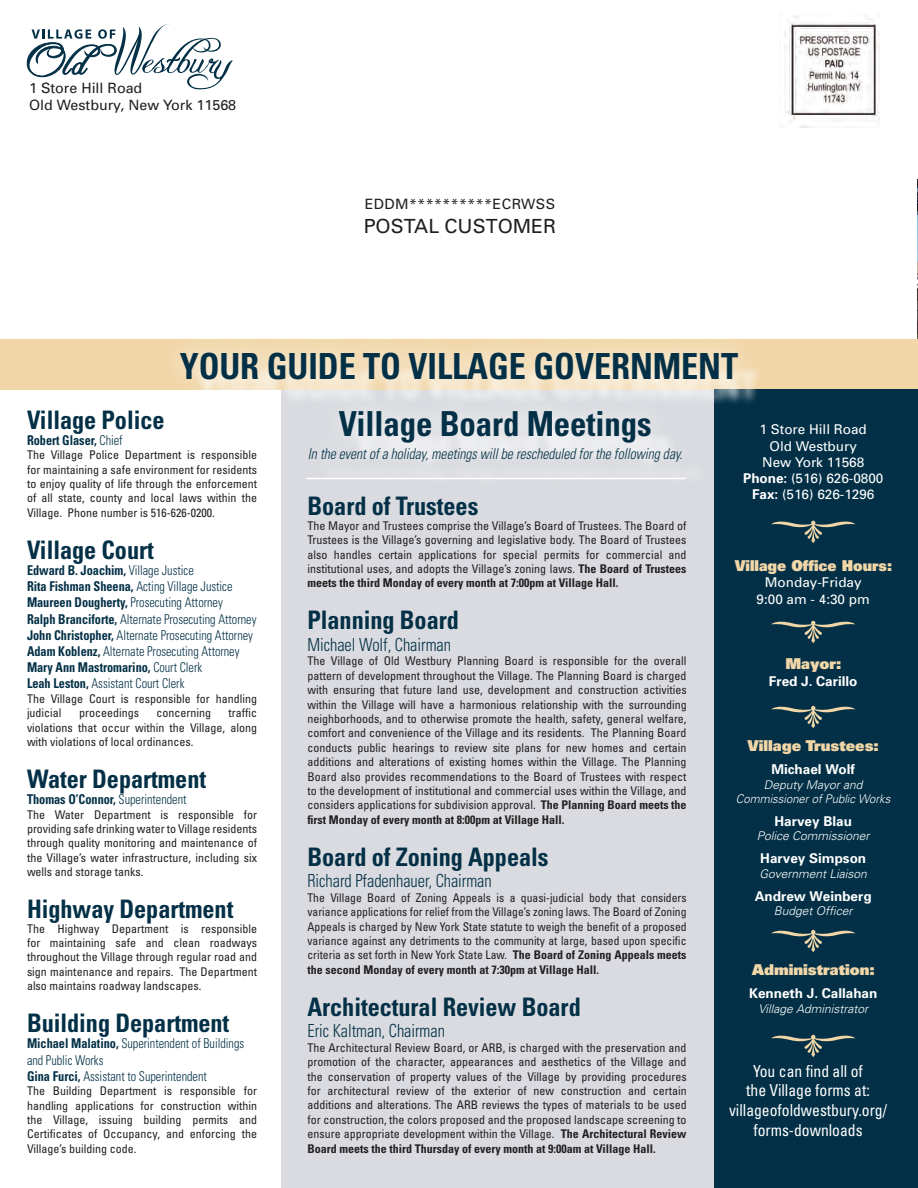
<style>
.page{position:relative;width:918px;height:1188px;background:#fff}
.page>*{position:absolute;margin:0;border:0;box-sizing:border-box;transform-origin:0 0}
.t1{font:700 condensed 36px "Univers";color:#033046;scale:.95 1}
.t2{font:700 condensed 34.5px "Univers";color:#033046;scale:.95 1}
.t3{font:700 condensed 25.5px "Univers";color:#033046;scale:.95 1}
.t4{font:19.5px "Univers";color:#231f20}
.t5{font:300 condensed 18px "Univers";color:#033046;scale:.91 1}
.t6{font:condensed 16.5px/19.8px "Univers";color:#fff;text-align:center;scale:.95 1}
.t7{font:italic 300 condensed 15px "Univers";color:#033046;scale:.91 1}
.t8{font:900 15px "Univers";color:#f1d6a8}
.t9{font:900 15px "Univers";color:#f1d6a8;scale:.96 1}
.t10{font:14.25px "Univers";color:#231f20}
.t11{font:14.25px "Univers";letter-spacing:.03em;color:#231f20}
.t12{font:300 condensed 13.5px/16.2px "Univers";color:#033046;scale:.91 1}
.t13{font:700 condensed 13.5px "Univers";color:#033046;scale:.91 1}
.t14{font:13.5px/16.2px "Univers";color:#fff;text-align:center}
.t15{font:700 13.5px "Univers";color:#fff}
.text{font:condensed 12px/14.4px "Univers";color:#231f20;text-align:justify}
.t16{font:italic 300 12px/14.4px "Univers";color:#fff;text-align:center}
.s1{font-weight:300}
.s2{font-weight:700}
</style>
<div class="page">
<img style="left:917px;top:179px;width:1px;height:160px">
<img style="left:784px;top:15px;width:95px;height:113px">
<div style="left:281px;top:354px;width:637px;height:834px;background:#d9dbe0"></div>
<div style="left:0;top:339px;width:918px;height:50px;background:#f1d6a8"></div>
<div style="left:714px;top:389px;width:204px;height:799px;background:#033046"></div>
<div style="left:291px;top:391px;width:407px;height:88px;background:#e0e1e5"></div>
<div style="left:192px;top:363px;width:573px;height:44px;background:#fff;opacity:.75"></div>
<div style="left:162px;top:333px;width:594px;height:66px;background:#fff;opacity:.75"></div>
<svg style="left:771px;top:620px;width:84px;height:23px"></svg>
<svg style="left:771px;top:520px;width:84px;height:23px"></svg>
<svg style="left:771px;top:705px;width:84px;height:23px"></svg>
<svg style="left:771px;top:929px;width:84px;height:23px"></svg>
<svg style="left:771px;top:1034px;width:84px;height:23px"></svg>
<svg style="left:27px;top:24px;width:206px;height:65px"></svg>
<hr style="left:306px;top:478px;width:380px;height:1px;background:#fff">
<p class="t10" style="left:29px;top:79px;width:115px">1 Store Hill Road</p>
<p class="t10" style="left:29px;top:96px;width:209px">Old Westbury, New York 11568</p>
<p class="t11" style="left:365px;top:195px;width:192px">EDDM**********ECRWSS</p>
<p class="t4" style="left:364px;top:214px;width:194px">POSTAL CUSTOMER</p>
<p class="t1" style="left:180px;top:344px;width:589px">YOUR GUIDE TO VILLAGE GOVERNMENT</p>
<p class="t3" style="left:27px;top:404px;width:146px">Village Police</p>
<p class="t13" style="left:27px;top:432px;width:107px">Robert Glaser, <span class="s1">Chief</span></p>
<p class="text" style="left:27px;top:447px;width:232px">The Village Police Department is responsible for maintaining a safe environment for residents to enjoy quality of life through the enforcement of all state, county and local laws within the Village. Phone number is 516-626-0200.</p>
<p class="t3" style="left:27px;top:534px;width:135px">Village Court</p>
<p class="t13" style="left:27px;top:562px;width:185px">Edward B. Joachim, <span class="s1">Village Justice</span></p>
<p class="t12" style="left:27px;top:578px;width:227px"><span class="s2">Rita Fishman Sheena,</span> Acting Village Justice</p>
<p class="t12" style="left:27px;top:594px;width:217px"><span class="s2">Maureen Dougherty,</span> Prosecuting Attorney</p>
<p class="t12" style="left:27px;top:611px;width:254px"><span class="s2">Ralph Branciforte,</span> Alternate Prosecuting Attorney</p>
<p class="t12" style="left:27px;top:627px;width:250px"><span class="s2">John Christopher,</span> Alternate Prosecuting Attorney</p>
<p class="t12" style="left:27px;top:643px;width:235px"><span class="s2">Adam Koblenz,</span> Alternate Prosecuting Attorney</p>
<p class="t13" style="left:27px;top:659px;width:194px">Mary Ann Mastromarino, <span class="s1">Court Clerk</span></p>
<p class="t12" style="left:27px;top:675px;width:175px"><span class="s2">Leah Leston,</span> Assistant Court Clerk</p>
<p class="text" style="left:27px;top:691px;width:232px">The Village Court is responsible for handling judicial</p>
<p class="text" style="left:27px;top:705px;width:232px;text-indent:201px">traffic violations that occur within the Village, along with violations of local ordinances.</p>
<p class="t3" style="left:27px;top:763px;width:190px">Water Department</p>
<p class="t13" style="left:27px;top:791px;width:177px">Thomas O’Connor, <span class="s1">Superintendent</span></p>
<p class="text" style="left:27px;top:807px;width:232px">The Water Department is responsible for providing safe drinking water to Village residents through quality monitoring and maintenance of the Village’s water infrastructure, including six wells and storage tanks.</p>
<p class="t3" style="left:27px;top:894px;width:219px">Highway Department</p>
<p class="text" style="left:27px;top:921px;width:232px">The Highway Department is responsible for maintaining safe and clean roadways throughout the Village through regular road and sign maintenance and repairs. The Department also maintains roadway landscapes.</p>
<p class="t3" style="left:27px;top:1008px;width:215px">Building Department</p>
<p class="t12" style="left:27px;top:1035px;width:240px"><span class="s2">Michael Malatino,</span> Superintendent of Buildings and Public Works<br><span class="s2">Gina Furci,</span> Assistant to Superintendent</p>
<p class="text" style="left:27px;top:1083px;width:232px">The Building Department is responsible for handling applications for construction within the Village, issuing building permits and Certificates of Occupancy, and enforcing the Village’s building code.</p>
<p class="text" style="left:79px;top:705px;width:61px">proceedings</p>
<p class="text" style="left:156px;top:705px;width:56px">concerning</p>
<p class="t2" style="left:339px;top:403px;width:331px">Village Board Meetings</p>
<p class="t7" style="left:308px;top:445px;width:413px">In the event of a holiday, meetings will be rescheduled for the following day.</p>
<p class="t3" style="left:307px;top:491px;width:182px">Board of Trustees</p>
<p class="text" style="left:307px;top:518px;width:381px">The Mayor and Trustees comprise the Village’s Board of Trustees. The Board of Trustees is the Village’s governing and legislative body. The Board of Trustees also handles certain applications for special permits for commercial and institutional uses, and adopts the Village’s zoning laws. <span class="s2">The Board of Trustees meets the third Monday of every month at 7:00pm at Village Hall.</span></p>
<p class="t3" style="left:307px;top:605px;width:161px">Planning Board</p>
<p class="t5" style="left:307px;top:634px;width:159px">Michael Wolf, Chairman</p>
<p class="text" style="left:307px;top:654px;width:381px">The Village of Old Westbury Planning Board is responsible for the overall pattern of development throughout the Village. The Planning Board is charged with ensuring that future land use, development and construction activities within the Village will have a harmonious relationship with the surrounding neighborhoods, and to otherwise promote the health, safety, general welfare, comfort and convenience of the Village and its residents. The Planning Board conducts public hearings to review site plans for new homes and certain additions and alterations of existing homes within the Village. The Planning Board also provides recommendations to the Board of Trustees with respect to the development of institutional and commercial uses within the Village, and considers applications for subdivision approval. <span class="s2">The Planning Board meets the first Monday of every month at 8:00pm at Village Hall.</span></p>
<p class="t3" style="left:307px;top:841px;width:255px">Board of Zoning Appeals</p>
<p class="t5" style="left:307px;top:870px;width:204px">Richard Pfadenhauer, Chairman</p>
<p class="text" style="left:307px;top:890px;width:381px">The Village Board of Zoning Appeals is a quasi-judicial body that considers variance applications for relief from the Village’s zoning laws. The Board of Zoning Appeals is charged by New York State statute to weigh the benefit of a proposed variance against any detriments to the community at large, based upon specific criteria as set forth in New York State Law. <span class="s2">The Board of Zoning Appeals meets the second Monday of every month at 7:30pm at Village Hall.</span></p>
<p class="t3" style="left:307px;top:991px;width:289px">Architectural Review Board</p>
<p class="t5" style="left:307px;top:1020px;width:153px">Eric Kaltman, Chairman</p>
<p class="text" style="left:307px;top:1040px;width:381px">The Architectural Review Board, or ARB, is charged with the preservation and promotion of the character, appearances and aesthetics of the Village and the conservation of property values of the Village by providing procedures for architectural review of the exterior of new construction and certain additions and alterations. The ARB reviews the types of materials to be used for construction, the colors proposed and the proposed landscape screening to ensure appropriate development within the Village. <span class="s2">The Architectural Review Board meets the third Thursday of every month at 9:00am at Village Hall.</span></p>
<p class="t14" style="left:760px;top:421px;width:109px">1 Store Hill Road</p>
<p class="t14" style="left:762px;top:437px;width:104px">Old Westbury<br>New York 11568</p>
<p class="t14" style="left:743px;top:470px;width:142px"><span class="s2">Phone:</span> (516) 626-0800</p>
<p class="t14" style="left:752px;top:486px;width:124px"><span class="s2">Fax:</span> (516) 626-1296</p>
<p class="t9" style="left:735px;top:556px;width:165px">Village Office Hours:</p>
<p class="t14" style="left:765px;top:574px;width:98px">Monday-Friday</p>
<p class="t14" style="left:757px;top:590px;width:115px">9:00 am - 4:30 pm</p>
<p class="t8" style="left:785px;top:654px;width:58px">Mayor:</p>
<p class="t15" style="left:769px;top:672px;width:90px">Fred J. Carillo</p>
<p class="t8" style="left:748px;top:736px;width:133px">Village Trustees:</p>
<p class="t15" style="left:771px;top:761px;width:85px">Michael Wolf</p>
<p class="t16" style="left:736px;top:777px;width:156px">Deputy Mayor and<br>Commissioner of Public Works</p>
<p class="t15" style="left:775px;top:812px;width:79px">Harvey Blau</p>
<p class="t16" style="left:757px;top:829px;width:114px">Police Commissioner</p>
<p class="t15" style="left:760px;top:850px;width:107px">Harvey Simpson</p>
<p class="t16" style="left:760px;top:866px;width:109px">Government Liaison</p>
<p class="t15" style="left:755px;top:887px;width:118px">Andrew Weinberg</p>
<p class="t16" style="left:774px;top:903px;width:80px">Budget Officer</p>
<p class="t8" style="left:752px;top:960px;width:124px">Administration:</p>
<p class="t15" style="left:749px;top:985px;width:130px">Kenneth J. Callahan</p>
<p class="t16" style="left:758px;top:1001px;width:111px">Village Administrator</p>
<p class="t6" style="left:746px;top:1060px;width:132px">You can find all of the Village forms at:</p>
<p class="t6" style="left:729px;top:1100px;width:168px">villageofoldwestbury.org/ forms-downloads</p>
</div>
